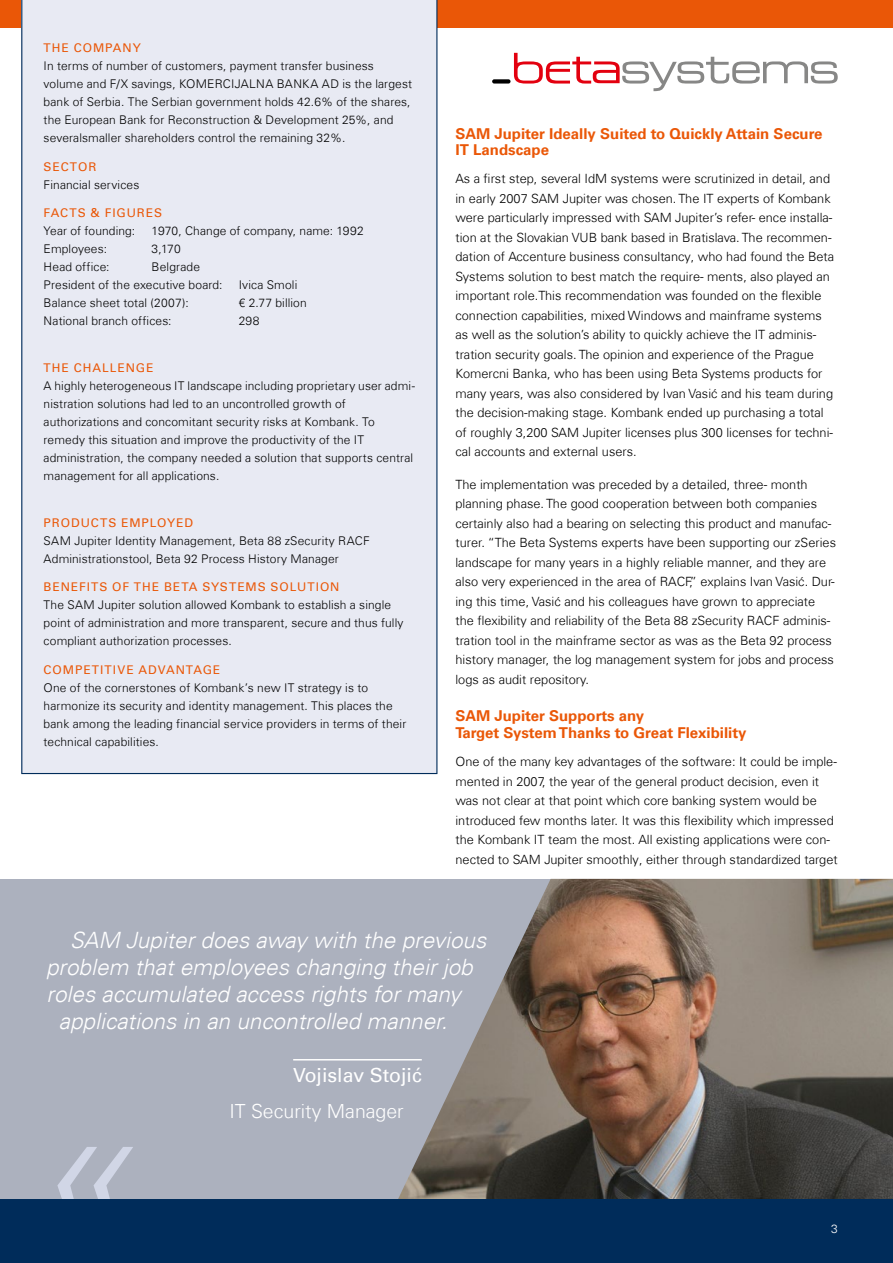
<style>
.page{position:relative;width:893px;height:1263px;background:#fff}
.page>*{position:absolute;margin:0;border:0;box-sizing:border-box;transform-origin:0 0}
.zitat{font:italic 300 22.5px "Univers Com 45";color:#fff}
.titel_zitatgeber{font:300 19.5px "Univers Com 45";color:#fff}
.zitatgeber{font:19.5px "Univers Com 55 Roman";color:#fff}
.ü2{font:700 15px/16.5px "Univers Com 65";color:#ea5707}
.absatz{font:300 12.75px/19.5px "Univers Com 45";color:#000}
._2013_KastenAufzählu{font:300 12px/18px "Univers Com 45";letter-spacing:.01em;color:#000}
.ü_facts-kasten{font:12px "Univers Com 55 Roman";letter-spacing:.08em;color:#ea5707}
._2013_KastenAufzählu-2{font:300 12px "Univers Com 45";color:#fff}
</style>
<div class="page">
<div style="left:0;top:0;width:893px;height:28px;background:#ea5707"></div>
<div style="left:0;top:879px;width:893px;height:342px;background:#acb1be"></div>
<svg style="left:57px;top:1147px;width:76px;height:53px"></svg>
<svg style="left:514px;top:53px;width:324px;height:38px"></svg>
<div style="left:492px;top:79px;width:18px;height:5px;background:#000;border-radius:2px"></div>
<hr style="left:293px;top:1059px;width:129px;height:1px;background:#fff">
<img style="left:387px;top:879px;width:506px;height:321px">
<div style="left:21px;top:0;width:416px;height:774px;background:#e8eaf3"></div>
<div style="left:0;top:1200px;width:893px;height:63px;background:#002c5a"></div>
<p class="ü_facts-kasten" style="left:44px;top:41px;width:99px">THE COMPANY</p>
<p class="_2013_KastenAufzählu" style="left:44px;top:57px;width:370px">In terms of number of customers, payment transfer business volume and F/X savings, KOMERCIJALNA BANKA AD is the largest bank of Serbia. The Serbian government holds 42.6% of the shares,</p>
<p class="_2013_KastenAufzählu" style="left:44px;top:111px;width:351px">the European Bank for Reconstruction &amp; Development 25%, and severalsmaller shareholders control the remaining 32%.</p>
<p class="ü_facts-kasten" style="left:44px;top:159px;width:54px">SECTOR</p>
<p class="_2013_KastenAufzählu" style="left:44px;top:175px;width:97px">Financial services</p>
<p class="ü_facts-kasten" style="left:44px;top:206px;width:120px">FACTS &amp; FIGURES</p>
<p class="_2013_KastenAufzählu" style="left:44px;top:222px;width:93px">Year of founding:</p>
<p class="_2013_KastenAufzählu" style="left:152px;top:222px;width:214px">1970, Change of company, name: 1992</p>
<p class="_2013_KastenAufzählu" style="left:44px;top:240px;width:65px">Employees:</p>
<p class="_2013_KastenAufzählu" style="left:152px;top:240px;width:31px">3,170</p>
<p class="_2013_KastenAufzählu" style="left:44px;top:258px;width:67px">Head office:</p>
<p class="_2013_KastenAufzählu" style="left:152px;top:258px;width:50px">Belgrade</p>
<p class="_2013_KastenAufzählu" style="left:44px;top:276px;width:180px">President of the executive board:</p>
<p class="_2013_KastenAufzählu" style="left:239px;top:276px;width:60px">Ivica Smoli</p>
<p class="_2013_KastenAufzählu" style="left:44px;top:294px;width:147px">Balance sheet total (2007):</p>
<p class="_2013_KastenAufzählu" style="left:239px;top:294px;width:70px">€ 2.77 billion</p>
<p class="_2013_KastenAufzählu" style="left:44px;top:312px;width:129px">National branch offices:</p>
<p class="_2013_KastenAufzählu" style="left:239px;top:312px;width:22px">298</p>
<p class="ü_facts-kasten" style="left:44px;top:360px;width:111px">THE CHALLENGE</p>
<p class="_2013_KastenAufzählu" style="left:44px;top:377px;width:373px">A highly heterogeneous IT landscape including proprietary user admi-</p>
<p class="_2013_KastenAufzählu" style="left:44px;top:395px;width:371px">nistration solutions had led to an uncontrolled growth of authorizations and concomitant security risks at Kombank. To remedy this situation and improve the productivity of the IT administration, the company needed a solution that supports central management for all applications.</p>
<p class="ü_facts-kasten" style="left:44px;top:515px;width:151px">PRODUCTS EMPLOYED</p>
<p class="_2013_KastenAufzählu" style="left:44px;top:531px;width:328px">SAM Jupiter Identity Management, Beta 88 zSecurity RACF<br>Administrationstool, Beta 92 Process History Manager</p>
<p class="ü_facts-kasten" style="left:44px;top:580px;width:297px">BENEFITS OF THE BETA SYSTEMS SOLUTION</p>
<p class="_2013_KastenAufzählu" style="left:44px;top:596px;width:361px">The SAM Jupiter solution allowed Kombank to establish a single point of administration and more transparent, secure and thus fully compliant authorization processes.</p>
<p class="ü_facts-kasten" style="left:44px;top:662px;width:178px">COMPETITIVE ADVANTAGE</p>
<p class="_2013_KastenAufzählu" style="left:44px;top:679px;width:364px">One of the cornerstones of Kombank’s new IT strategy is to harmonize its security and identity management. This places the bank among the leading financial service providers in terms of their technical capabilities.</p>
<p class="ü2" style="left:455px;top:125px;width:368px">SAM Jupiter Ideally Suited to Quickly Attain Secure<br>IT Landscape</p>
<p class="absatz" style="left:455px;top:169px;width:380px">As a first step, several IdM systems were scrutinized in detail, and in early 2007 SAM Jupiter was chosen. The IT experts of Kombank were particularly impressed with SAM Jupiter’s refer- ence installa&shy;tion at the Slovakian VUB bank based in Bratislava. The recommen&shy;dation of Accenture business consultancy, who had found the Beta Systems solution to best match the require- ments, also played an important role.This recommendation was founded on the flexible connection capabilities, mixed Windows and mainframe systems as well as the solution’s ability to quickly achieve the IT adminis&shy;tration security goals. The opinion and experience of the Prague Komercni Banka, who has been using Beta Systems products for many years, was also considered by Ivan Vasić and his team during the decision-making stage. Kombank ended up purchasing a total of roughly 3,200 SAM Jupiter licenses plus 300 licenses for techni&shy;cal accounts and external users.</p>
<p class="absatz" style="left:455px;top:474px;width:382px">The implementation was preceded by a detailed, three- month planning phase. The good cooperation between both companies certainly also had a bearing on selecting this product and manufac&shy;turer. “The Beta Systems experts have been supporting our zSeries landscape for many years in a highly reliable manner, and they are also very experienced in the area of RACF,” explains Ivan Vasić. Dur&shy;ing this time, Vasić and his colleagues have grown to appreciate the flexibility and reliability of the Beta 88 zSecurity RACF adminis&shy;tration tool in the mainframe sector as was as the Beta 92 process history manager, the log management system for jobs and process logs as audit repository.</p>
<p class="ü2" style="left:455px;top:708px;width:293px">SAM Jupiter Supports any<br>Target System Thanks to Great Flexibility</p>
<p class="absatz" style="left:455px;top:752px;width:384px">One of the many key advantages of the software: It could be imple&shy;mented in 2007, the year of the general product decision, even it was not clear at that point which core banking system would be introduced few months later. It was this flexibility which impressed the Kombank IT team the most. All existing applications were con&shy;nected to SAM Jupiter smoothly, either through standardized target</p>
<p class="zitat" style="left:70px;top:926px;width:418px">SAM Jupiter does away with the previous</p>
<p class="zitat" style="left:46px;top:953px;width:428px">problem that employees changing their job</p>
<p class="zitat" style="left:47px;top:980px;width:416px">roles accumulated access rights for many</p>
<p class="zitat" style="left:59px;top:1007px;width:390px">applications in an uncontrolled manner.</p>
<p class="zitatgeber" style="left:293px;top:1063px;width:130px">Vojislav Stojić</p>
<p class="titel_zitatgeber" style="left:229px;top:1100px;width:176px">IT Security Manager</p>
<p class="_2013_KastenAufzählu-2" style="left:831px;top:1222px;width:8px">3</p>
</div>
